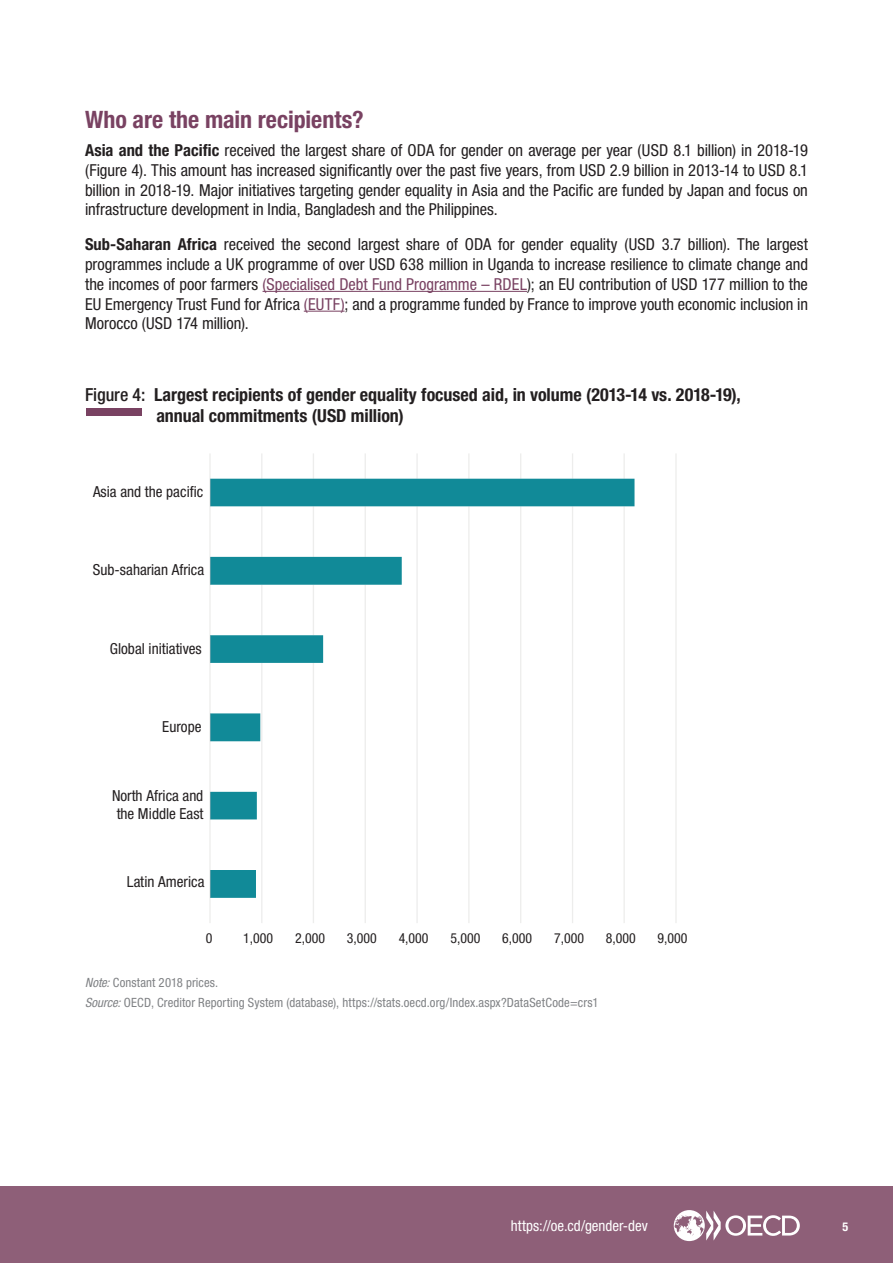
<style>
.page{position:relative;width:893px;height:1263px;background:#fff}
.page>*{position:absolute;margin:0;border:0;box-sizing:border-box;transform-origin:0 0}
.header_one{font:700 condensed 24px "Helvetica Neue LT Std";color:#794262}
.chart_header{font:700 condensed 18px/21.6px "Helvetica Neue LT Std";color:#231f20}
.Body_text{font:condensed 16.5px/19.8px "Helvetica Neue LT Std";letter-spacing:-.005em;color:#231f20;text-align:justify}
.t1{font:condensed 15.3px/18.3px "Helvetica Neue LT Std";color:#231f20;text-align:center}
.t2{font:condensed 15px "Helvetica Neue LT Std";color:#fff}
.t3{font:condensed 13.8px "Helvetica Neue LT Std";color:#231f20}
.footnote{font:condensed 12.75px "Helvetica Neue LT Std";letter-spacing:.01em;color:#808285}
.t4{font:700 condensed 12.15px "Helvetica Neue LT Std";color:#fff}
.s1{font-weight:700}
.s2{color:#794262}
.s3{font-weight:500}
.s4{font-style:italic}
</style>
<div class="page">
<div style="left:0;top:1186px;width:893px;height:77px;background:#8e5f78"></div>
<svg style="left:674px;top:1210px;width:126px;height:31px"></svg>
<div style="left:86px;top:409px;width:55px;height:7px;background:#794262"></div>
<hr style="left:263px;top:291px;width:264px;height:1px;background:#794262">
<hr style="left:304px;top:311px;width:41px;height:1px;background:#794262">
<hr style="left:675px;top:453px;width:2px;height:470px;background:#ededec">
<hr style="left:623px;top:506px;width:2px;height:417px;background:#ededec">
<hr style="left:572px;top:506px;width:1px;height:417px;background:#ededec">
<hr style="left:520px;top:506px;width:1px;height:417px;background:#ededec">
<hr style="left:468px;top:506px;width:2px;height:417px;background:#ededec">
<hr style="left:416px;top:506px;width:2px;height:417px;background:#ededec">
<hr style="left:365px;top:585px;width:1px;height:338px;background:#ededec">
<hr style="left:313px;top:663px;width:1px;height:260px;background:#ededec">
<hr style="left:261px;top:663px;width:1px;height:260px;background:#ededec">
<hr style="left:623px;top:453px;width:2px;height:26px;background:#ededec">
<svg style="left:572px;top:453px;width:1px;height:26px"></svg>
<svg style="left:520px;top:453px;width:1px;height:26px"></svg>
<hr style="left:468px;top:453px;width:2px;height:26px;background:#ededec">
<hr style="left:416px;top:453px;width:2px;height:26px;background:#ededec">
<svg style="left:365px;top:454px;width:1px;height:25px"></svg>
<svg style="left:313px;top:453px;width:1px;height:26px"></svg>
<svg style="left:261px;top:454px;width:1px;height:25px"></svg>
<svg style="left:211px;top:479px;width:423px;height:419px"></svg>
<svg style="left:209px;top:454px;width:2px;height:469px"></svg>
<p class="header_one" style="left:85px;top:105px;width:280px">Who are the main recipients?</p>
<p class="Body_text" style="left:85px;top:140px;width:724px"><span class="s1">Asia and the Pacific</span> received the largest share of ODA for gender on average per year (USD 8.1 billion) in 2018-19 (Figure 4). This amount has increased significantly over the past five years, from USD 2.9 billion in 2013-14 to USD 8.1 billion in 2018-19. Major initiatives targeting gender equality in Asia and the Pacific are funded by Japan and focus on infrastructure development in India, Bangladesh and the Philippines.</p>
<p class="Body_text" style="left:85px;top:234px;width:724px"><span class="s1">Sub-Saharan Africa</span> received the second largest share of ODA for gender equality (USD 3.7 billion). The largest programmes include a UK programme of over USD 638 million in Uganda to increase resilience to climate change and the incomes of poor farmers <span class="s2">(Specialised Debt Fund Programme – RDEL</span>); an EU contribution of USD 177 million to the EU Emergency Trust Fund for Africa <span class="s2">(EUTF)</span>; and a programme funded by France to improve youth economic inclusion in Morocco (USD 174 million).</p>
<p class="chart_header" style="left:156px;top:383px;width:586px;text-indent:-71px"><span class="s3">Figure 4:</span> Largest recipients of gender equality focused aid, in volume (2013-14 vs. 2018-19), annual commitments (USD million)</p>
<p class="t1" style="left:93px;top:482px;width:112px">Asia and the pacific</p>
<p class="t1" style="left:93px;top:561px;width:113px">Sub-saharian Africa</p>
<p class="t1" style="left:110px;top:639px;width:93px">Global initiatives</p>
<p class="t1" style="left:162px;top:717px;width:41px">Europe</p>
<p class="t1" style="left:112px;top:786px;width:93px">North Africa and the Middle East</p>
<p class="t1" style="left:127px;top:872px;width:79px">Latin America</p>
<p class="t3" style="left:206px;top:930px;width:8px">0</p>
<p class="t3" style="left:243px;top:930px;width:31px">1,000</p>
<p class="t3" style="left:295px;top:930px;width:31px">2,000</p>
<p class="t3" style="left:347px;top:930px;width:31px">3,000</p>
<p class="t3" style="left:399px;top:930px;width:31px">4,000</p>
<p class="t3" style="left:450px;top:930px;width:31px">5,000</p>
<p class="t3" style="left:502px;top:930px;width:31px">6,000</p>
<p class="t3" style="left:554px;top:930px;width:31px">7,000</p>
<p class="t3" style="left:606px;top:930px;width:31px">8,000</p>
<p class="t3" style="left:658px;top:930px;width:31px">9,000</p>
<p class="footnote" style="left:85px;top:975px;width:135px"><span class="s4">Note:</span> Constant 2018 prices.</p>
<p class="footnote" style="left:85px;top:995px;width:515px"><span class="s4">Source:</span> OECD, Creditor Reporting System (database), https://stats.oecd.org/Index.aspx?DataSetCode=crs1</p>
<p class="t2" style="left:511px;top:1217px;width:139px">https://oe.cd/gender-dev</p>
<p class="t4" style="left:842px;top:1220px;width:7px">5</p>
</div>
